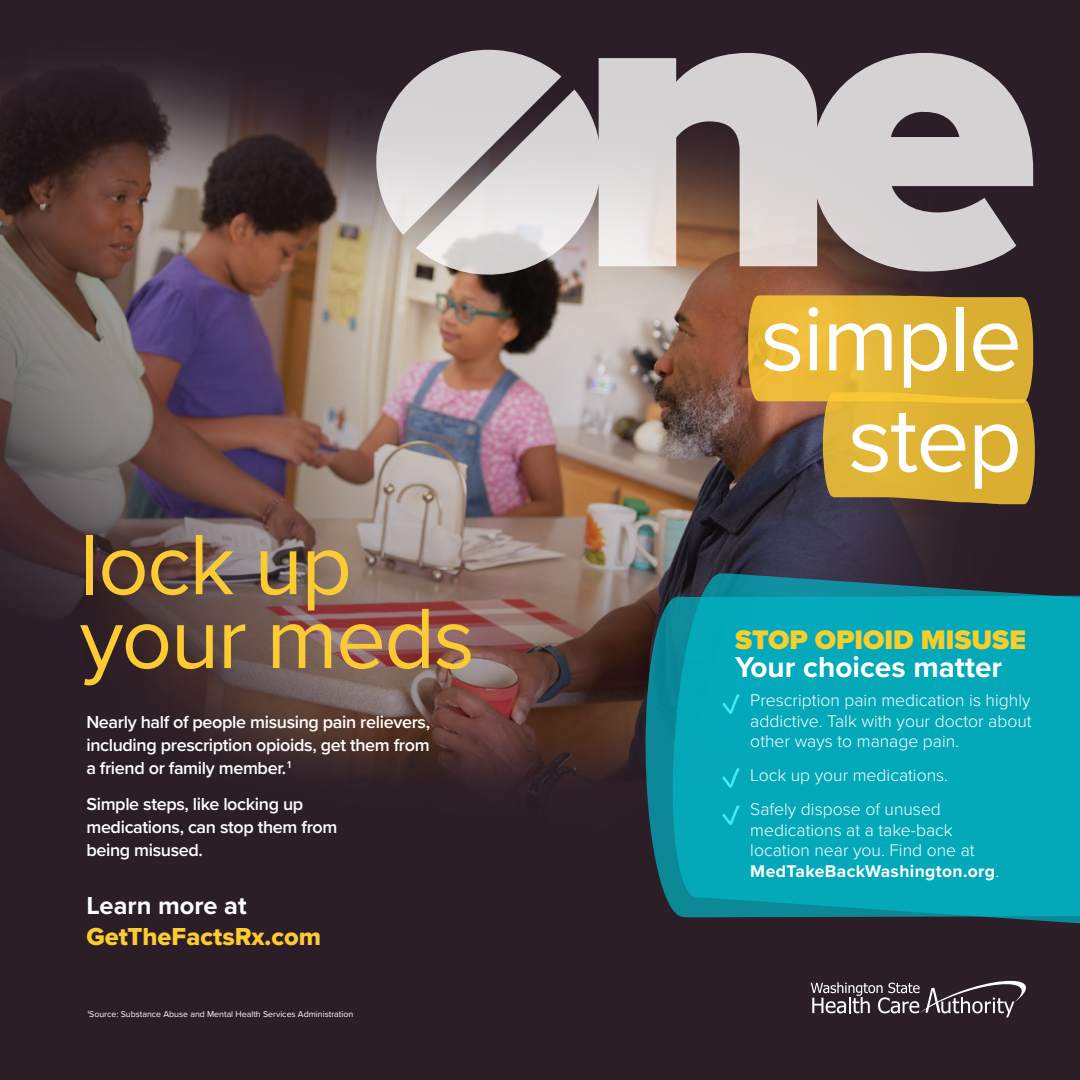
<style>
.page{position:relative;width:1080px;height:1080px;background:#fff}
.page>*{position:absolute;margin:0;border:0;box-sizing:border-box;transform-origin:0 0}
.t1{font:94.8px/100.9px "Proxima Nova";letter-spacing:-.02em;color:#fff;text-align:right}
.t2{font:88.65px/73.8px "Proxima Nova";letter-spacing:-.02em;color:#fccb33}
.t3{font:700 29.85px "Proxima Nova";color:#fff}
.t4{font:900 27.9px "Proxima Nova";color:#f8ce2b}
.t5{font:25.5px "Proxima Nova Extrabld";color:#fccb33}
.t6{font:700 25.5px "Proxima Nova";color:#fff}
.t7{font:600 18px/23px "Proxima Nova";letter-spacing:-.02em;color:#fff;text-align:justify}
.t8{font:300 17.55px/20.7px "Proxima Nova";color:#fff}
.t9{font:8.85px "Proxima Nova";color:#fff}
.s1{font-weight:700}
</style>
<div class="page">
<img style="left:0;top:0;width:1080px;height:1080px">
<svg style="left:817px;top:53px;width:216px;height:219px;background:#a7a1a3"></svg>
<svg style="left:376px;top:50px;width:441px;height:226px;background:#bab2b0"></svg>
<svg style="left:748px;top:295px;width:287px;height:209px;background:#c9a036"></svg>
<svg style="left:811px;top:981px;width:215px;height:36px;background:#584e55"></svg>
<svg style="left:673px;top:573px;width:407px;height:352px;background:#224552"></svg>
<svg style="left:646px;top:595px;width:434px;height:322px;background:#04a2b3"></svg>
<svg style="left:722px;top:694px;width:18px;height:20px"></svg>
<svg style="left:722px;top:768px;width:18px;height:20px"></svg>
<svg style="left:722px;top:805px;width:18px;height:20px"></svg>
<h2 class="t2" style="left:80px;top:524px;width:396px">lock up your meds</h2>
<p class="t7" style="left:86px;top:710px;width:345px">Nearly half of people misusing pain relievers, including prescription opioids, get them from a friend or family member.<sup>1</sup></p>
<p class="t7" style="left:86px;top:792px;width:253px;text-align:left">Simple steps, like locking up medications, can stop them from being misused.</p>
<h3 class="t6" style="left:87px;top:887px;width:162px">Learn more at</h3>
<h3 class="t5" style="left:87px;top:918px;width:236px">GetTheFactsRx.com</h3>
<p class="t9" style="left:87px;top:1008px;width:267px"><sup>1</sup>Source: Substance Abuse and Mental Health Services Administration</p>
<h1 class="t1" style="left:761px;top:284px;width:263px">simple step</h1>
<h3 class="t4" style="left:735px;top:619px;width:292px">STOP OPIOID MISUSE</h3>
<h3 class="t3" style="left:735px;top:645px;width:269px">Your choices matter</h3>
<p class="t8" style="left:750px;top:689px;width:283px;text-align:justify">Prescription pain medication is highly addictive. Talk with your doctor about other ways to manage pain.</p>
<p class="t8" style="left:750px;top:758px;width:199px;line-height:33.8px">Lock up your medications.<br>Safely dispose of unused</p>
<p class="t8" style="left:750px;top:819px;width:250px">medications at a take-back location near you. Find one at<br><span class="s1">MedTakeBackWashington.org</span>.</p>
</div>
